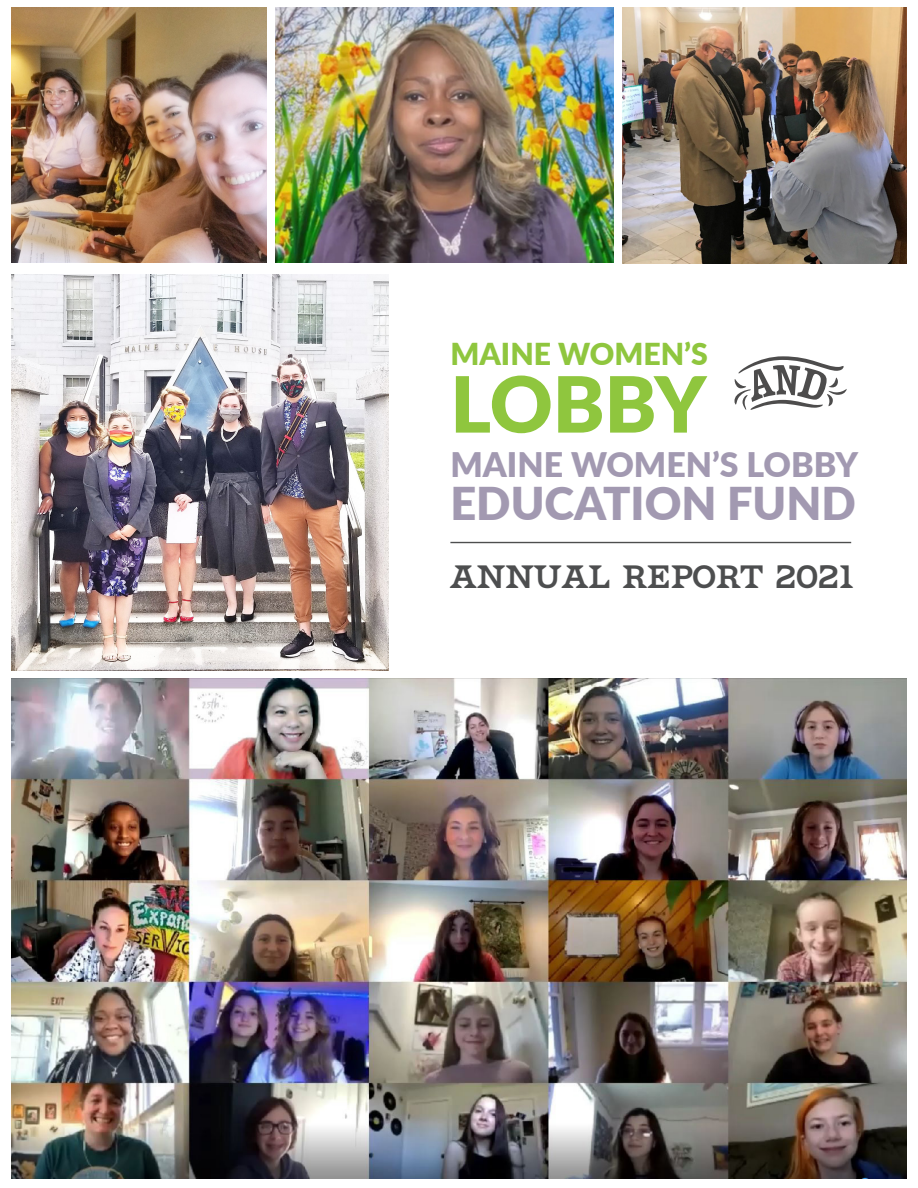
<style>
.page{position:relative;width:918px;height:1188px;background:#fff}
.page>*{position:absolute;margin:0;border:0;box-sizing:border-box;transform-origin:0 0}
.t1{font:79.95px "HWT Catchwords";color:#4d4c4c}
.t2{font:900 77.55px "Lato";letter-spacing:-.01em;color:#8fc63e}
.t3{font:900 45.15px "Lato";color:#a299b1}
.t4{font:37.5px "HWT Van Lanen";color:#4d4e4f}
.t5{font:900 33.9px "Lato";color:#a299b1}
.t6{font:900 30.3px "Lato";color:#8fc63e}
</style>
<div class="page">
<img style="left:11px;top:678px;width:896px;height:500px">
<img style="left:11px;top:8px;width:255px;height:255px">
<img style="left:276px;top:8px;width:338px;height:255px">
<img style="left:622px;top:8px;width:285px;height:256px">
<img style="left:11px;top:274px;width:378px;height:397px">
<hr style="left:450px;top:542px;width:401px;height:1px;background:#4d4e4f">
<p class="t6" style="left:450px;top:331px;width:259px">MAINE WOMEN’S</p>
<p class="t2" style="left:450px;top:346px;width:257px">LOBBY</p>
<p class="t5" style="left:450px;top:439px;width:409px">MAINE WOMEN’S LOBBY</p>
<p class="t3" style="left:450px;top:470px;width:407px">EDUCATION FUND</p>
<h1 class="t1" style="left:730px;top:353px;width:122px">s</h1>
<p class="t4" style="left:450px;top:553px;width:405px">ANNUAL REPORT 2021</p>
</div>
